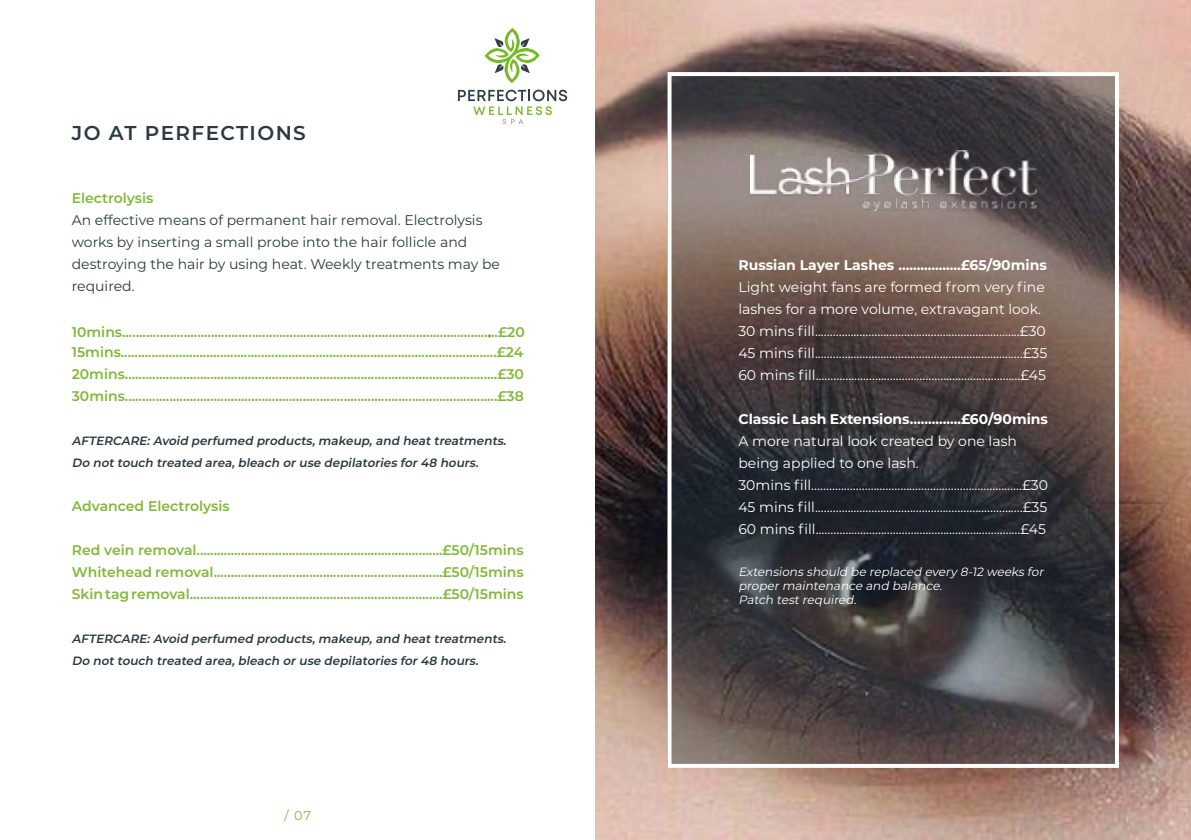
<style>
.page{position:relative;width:1191px;height:840px;background:#fff}
.page>*{position:absolute;margin:0;border:0;box-sizing:border-box;transform-origin:0 0}
.t1{font:600 20px "Montserrat";letter-spacing:.07em;color:#293a42}
.t2{font:600 14px/22px "Montserrat";color:#80ba36}
.t3{font:14px/22px "Montserrat";color:#fff}
.t4{font:14px/22px "Montserrat";color:#293a42}
.t5{font:700 14px "Montserrat";color:#fff}
.t6{font:600 14px "Montserrat";color:#80ba35}
.t7{font:12.8px "Montserrat";color:#80ba35}
.t8{font:italic 600 12px/22px "Montserrat";color:#293a42}
.t9{font:italic 12px/14px "Montserrat";color:#fff}
</style>
<div class="page">
<img style="left:595px;top:0;width:596px;height:839px">
<svg style="left:672px;top:77px;width:442px;height:685px;background:#4d4545"></svg>
<div style="left:667px;top:72px;width:452px;height:695px;border:4px solid #fff"></div>
<img style="left:750px;top:151px;width:286px;height:59px">
<svg style="left:485px;top:28px;width:54px;height:55px"></svg>
<svg style="left:458px;top:90px;width:109px;height:34px"></svg>
<h1 class="t1" style="left:72px;top:119px;width:235px">JO AT PERFECTIONS</h1>
<p class="t6" style="left:72px;top:187px;width:83px">Electrolysis</p>
<p class="t4" style="left:72px;top:208px;width:430px">An effective means of permanent hair removal. Electrolysis works by inserting a small probe into the hair follicle and destroying the hair by using heat. Weekly treatments may be required.</p>
<p class="t2" style="left:72px;top:321px;width:454px;line-height:19.6px">10mins..............................................................................................................£20<br>15mins..............................................................................................................£24</p>
<p class="t2" style="left:72px;top:362px;width:454px">20mins.............................................................................................................£30<br>30mins.............................................................................................................£38</p>
<p class="t8" style="left:72px;top:429px;width:439px">AFTERCARE:Avoid perfumed products,makeup,and heattreatments.<br>Do nottouch treated area,bleach oruse depilatories for48 hours.</p>
<p class="t6" style="left:72px;top:495px;width:159px">Advanced Electrolysis</p>
<p class="t2" style="left:72px;top:538px;width:453px;text-align:justify">Red vein removal........................................................................£50/15mins Whitehead removal...................................................................£50/15mins Skin tag removal..........................................................................£50/15mins</p>
<p class="t8" style="left:72px;top:627px;width:439px">AFTERCARE:Avoid perfumed products,makeup,and heattreatments.<br>Do nottouch treated area,bleach oruse depilatories for48 hours.</p>
<p class="t7" style="left:284px;top:806px;width:28px">/ 07</p>
<p class="t5" style="left:738px;top:254px;width:310px">Russian Layer Lashes .................£65/90mins</p>
<p class="t3" style="left:738px;top:275px;width:310px">Light weight fans are formed from very fine lashes for a more volume, extravagant look.<br>30 mins fill.....................................................................£30<br>45 mins fill......................................................................£35<br>60 mins fill.....................................................................£45</p>
<p class="t5" style="left:738px;top:408px;width:311px">Classic Lash Extensions..............£60/90mins</p>
<p class="t3" style="left:738px;top:429px;width:311px">A more natural look created by one lash being applied to one lash.<br>30mins fill.......................................................................£30<br>45 mins fill......................................................................£35<br>60 mins fill.....................................................................£45</p>
<p class="t9" style="left:738px;top:564px;width:309px">Extensions should be replaced every 8-12 weeks for propermaintenance and balance.<br>Patch testrequired.</p>
</div>
